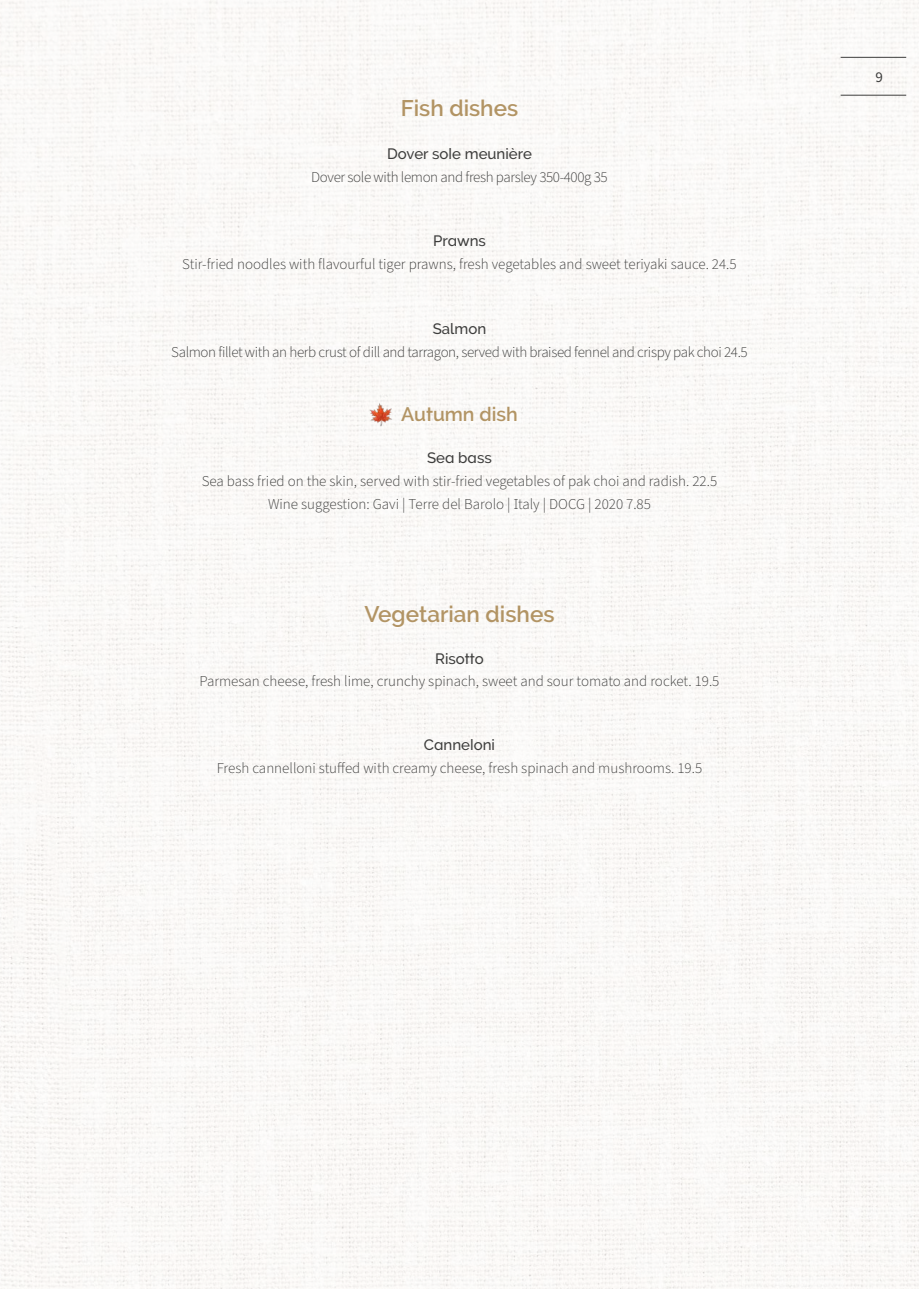
<style>
.page{position:relative;width:919px;height:1289px;background:#fff}
.page>*{position:absolute;margin:0;border:0;box-sizing:border-box;transform-origin:0 0}
.t1{font:600 22.5px "Raleway";color:#b29464}
.t2{font:600 19.5px "Raleway";color:#b29464}
.t3{font:300 15px/22.5px "Source Sans Pro";color:#3d3d3c;text-align:center}
.t4{font:300 15px "Source Sans Pro";letter-spacing:-.025em;color:#3d3d3c}
.t5{font:500 15px "Raleway";color:#3d3d3c}
.t6{font:15px "Source Sans Pro";color:#3d3d3c}
</style>
<div class="page">
<img style="left:0;top:0;width:918px;height:1288px">
<hr style="left:840px;top:57px;width:66px;height:1px;background:#3d3d3c">
<hr style="left:840px;top:95px;width:66px;height:1px;background:#3d3d3c">
<img style="left:367px;top:402px;width:26px;height:25px">
<h1 class="t1" style="left:400px;top:95px;width:119px">Fish dishes</h1>
<p class="t5" style="left:387px;top:145px;width:146px">Dover sole meunière</p>
<p class="t4" style="left:311px;top:167px;width:298px">Dover sole with lemon and fresh parsley 350-400g 35</p>
<p class="t5" style="left:433px;top:232px;width:54px">Prawns</p>
<p class="t3" style="left:182px;top:253px;width:556px">Stir-fried noodles with flavourful tiger prawns, fresh vegetables and sweet teriyaki sauce. 24.5</p>
<p class="t5" style="left:432px;top:320px;width:55px">Salmon</p>
<p class="t4" style="left:171px;top:341px;width:578px">Salmon fillet with an herb crust of dill and tarragon, served with braised fennel and crispy pak choi 24.5</p>
<h2 class="t2" style="left:401px;top:403px;width:118px">Autumn dish</h2>
<p class="t5" style="left:427px;top:449px;width:66px">Sea bass</p>
<p class="t3" style="left:202px;top:470px;width:517px">Sea bass fried on the skin, served with stir-fried vegetables of pak choi and radish. 22.5<br>Wine suggestion: Gavi | Terre del Barolo | Italy | DOCG | 2020 7.85</p>
<h1 class="t1" style="left:364px;top:600px;width:192px">Vegetarian dishes</h1>
<p class="t5" style="left:435px;top:650px;width:50px">Risotto</p>
<p class="t3" style="left:199px;top:670px;width:521px">Parmesan cheese, fresh lime, crunchy spinach, sweet and sour tomato and rocket. 19.5</p>
<p class="t5" style="left:424px;top:736px;width:73px">Canneloni</p>
<p class="t3" style="left:217px;top:757px;width:487px">Fresh cannelloni stuffed with creamy cheese, fresh spinach and mushrooms. 19.5</p>
<p class="t6" style="left:875px;top:67px;width:9px">9</p>
</div>
